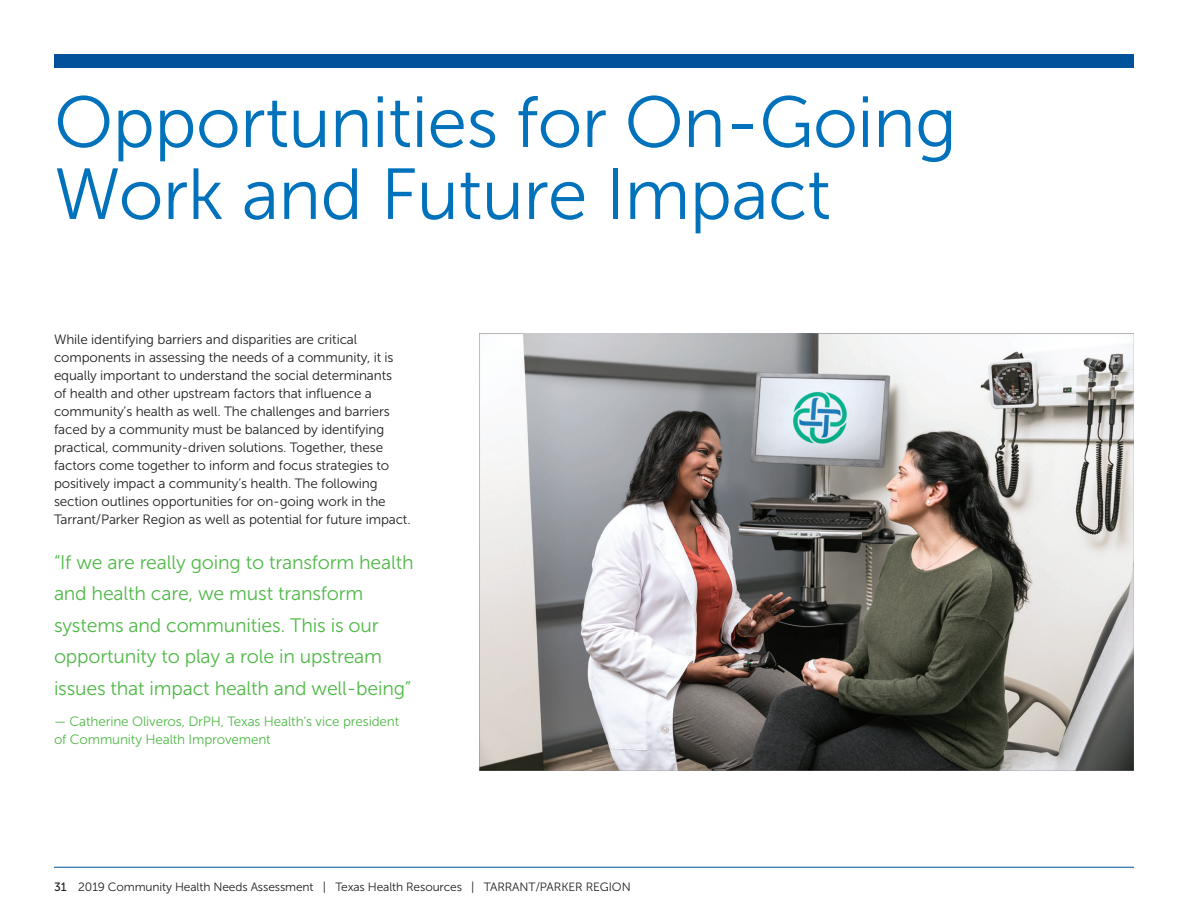
<style>
.page{position:relative;width:1188px;height:918px;background:#fff}
.page>*{position:absolute;margin:0;border:0;box-sizing:border-box;transform-origin:0 0}
.Section_Head{font:72px/72px "Museo Sans 300";letter-spacing:-.01em;color:#0072bc}
.Pullout_Sidebar{font:19.5px/31.5px "Museo Sans 300";letter-spacing:-.01em;color:#51b948}
.t1{font:13.5px/18px "Museo Sans 300";letter-spacing:-.01em;color:#231f20}
.t2{font:13.5px/18px "Museo Sans 300";letter-spacing:-.01em;color:#51b948}
.t3{font:12px "Museo Sans 300";letter-spacing:-.01em;color:#231f20}
.s1{font-family:"Museo Sans 500"}
</style>
<div class="page">
<hr style="left:54px;top:867px;width:1080px;height:1px;background:#01529a">
<div style="left:54px;top:54px;width:1080px;height:14px;background:#01529a"></div>
<img style="left:480px;top:334px;width:654px;height:436px">
<p class="Section_Head" style="left:54px;top:87px;width:904px">Opportunities for On-Going<br>Work and Future Impact</p>
<p class="t1" style="left:54px;top:330px;width:358px">While identifying barriers and disparities are critical components in assessing the needs of a community, it is equally important to understand the social determinants<br>of health and other upstream factors that influence a community’s health as well. The challenges and barriers faced by a community must be balanced by identifying practical, community-driven solutions. Together, these factors come together to inform and focus strategies to positively impact a community’s health. The following section outlines opportunities for on-going work in the Tarrant/Parker Region as well as potential for future impact.</p>
<p class="Pullout_Sidebar" style="left:54px;top:547px;width:361px">“If we are really going to transform health and health care, we must transform systems and communities. This is our opportunity to play a role in upstream issues that impact health and well-being”</p>
<p class="t2" style="left:54px;top:713px;width:347px">— Catherine Oliveros, DrPH, Texas Health’s vice president of Community Health Improvement</p>
<p class="t3" style="left:54px;top:880px;width:578px"><span class="s1">31</span> 2019 Community Health Needs Assessment | Texas Health Resources | TARRANT/PARKER REGION</p>
</div>
